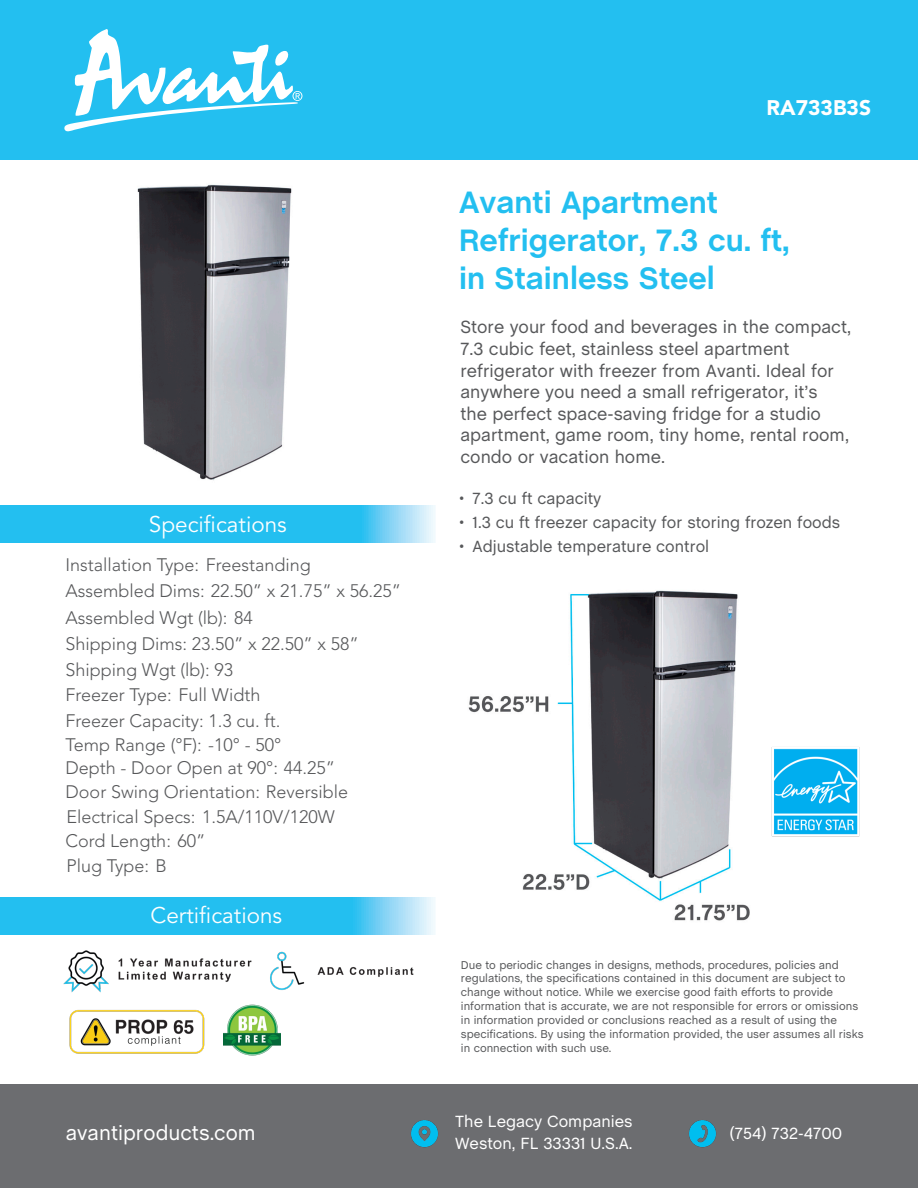
<style>
.page{position:relative;width:918px;height:1188px;background:#fff}
.page>*{position:absolute;margin:0;border:0;box-sizing:border-box;transform-origin:0 0}
.Large_Title{font:700 31.5px/37.8px "Chalet";color:#23bff0}
.t1{font:22.5px "Avenir LT Std";color:#fff}
.t2{font:21px "Chalet";color:#fff}
.Sku_Top{font:900 21px "Avenir LT Std";color:#fff}
.return_value{font:300 18px "Avenir LT Std";color:#57585a}
.Short_Description{font:18px/21.6px "Chalet";color:#57585a}
.t3{font:16.5px "Chalet";color:#57585a}
.t4{font:16.5px/21.6px "Chalet";color:#fff}
.disclaimer{font:11.55px/13.8px "Chalet";color:#57585a}
</style>
<div class="page">
<div style="left:0;top:0;width:918px;height:160px;background:#23bff0"></div>
<div style="left:0;top:1084px;width:918px;height:104px;background:#6c6d70"></div>
<svg style="left:64px;top:29px;width:238px;height:103px"></svg>
<svg style="left:0;top:897px;width:435px;height:38px"></svg>
<img style="left:411px;top:1120px;width:28px;height:27px">
<img style="left:689px;top:1120px;width:27px;height:27px">
<svg style="left:0;top:505px;width:435px;height:38px"></svg>
<img style="left:468px;top:590px;width:282px;height:331px">
<img style="left:137px;top:184px;width:155px;height:297px">
<img style="left:55px;top:897px;width:206px;height:149px">
<img style="left:266px;top:897px;width:151px;height:93px">
<img style="left:64px;top:961px;width:143px;height:93px">
<img style="left:771px;top:747px;width:89px;height:90px">
<img style="left:224px;top:1002px;width:57px;height:54px">
<h2 class="t1" style="left:149px;top:512px;width:139px">Specifications</h2>
<p class="return_value" style="left:66px;top:555px;width:247px">Installation Type: Freestanding</p>
<p class="return_value" style="left:66px;top:580px;width:337px">Assembled Dims: 22.50” x 21.75” x 56.25”</p>
<p class="return_value" style="left:66px;top:607px;width:189px">Assembled Wgt (lb): 84</p>
<p class="return_value" style="left:66px;top:633px;width:295px">Shipping Dims: 23.50” x 22.50” x 58”</p>
<p class="return_value" style="left:66px;top:659px;width:169px">Shipping Wgt (lb): 93</p>
<p class="return_value" style="left:66px;top:684px;width:197px">Freezer Type: Full Width</p>
<p class="return_value" style="left:66px;top:710px;width:217px">Freezer Capacity: 1.3 cu. ft.</p>
<p class="return_value" style="left:66px;top:734px;width:217px">Temp Range (°F): -10° - 50°</p>
<p class="return_value" style="left:66px;top:757px;width:271px">Depth - Door Open at 90°: 44.25”</p>
<p class="return_value" style="left:66px;top:782px;width:284px">Door Swing Orientation: Reversible</p>
<p class="return_value" style="left:66px;top:806px;width:270px">Electrical Specs: 1.5A/110V/120W</p>
<p class="return_value" style="left:66px;top:830px;width:141px">Cord Length: 60”</p>
<p class="return_value" style="left:66px;top:855px;width:102px">Plug Type: B</p>
<h2 class="t1" style="left:151px;top:903px;width:133px">Certifications</h2>
<h3 class="t2" style="left:66px;top:1120px;width:192px">avantiproducts.com</h3>
<p class="Sku_Top" style="left:767px;top:95px;width:106px">RA733B3S</p>
<p class="Large_Title" style="left:459px;top:185px;width:332px">Avanti Apartment<br>Refrigerator, 7.3 cu. ft, in Stainless Steel</p>
<p class="Short_Description" style="left:460px;top:316px;width:392px">Store your food and beverages in the compact, 7.3 cubic feet, stainless steel apartment refrigerator with freezer from Avanti. Ideal for anywhere you need a small refrigerator, it’s<br>the perfect space-saving fridge for a studio apartment, game room, tiny home, rental room, condo or vacation home.</p>
<p class="t3" style="left:459px;top:488px;width:144px">• 7.3 cu ft capacity</p>
<p class="t3" style="left:459px;top:512px;width:383px">• 1.3 cu ft freezer capacity for storing frozen foods</p>
<p class="t3" style="left:459px;top:536px;width:252px">• Adjustable temperature control</p>
<p class="disclaimer" style="left:461px;top:958px;width:404px">Due to periodic changes in designs, methods, procedures, policies and regulations, the specifications contained in this document are subject to change without notice. While we exercise good faith efforts to provide information that is accurate, we are not responsible for errors or omissions in information provided or conclusions reached as a result of using the specifications. By using the information provided, the user assumes all risks in connection with such use.</p>
<h3 class="t4" style="left:455px;top:1111px;width:179px">The Legacy Companies<br>Weston, FL 33331 U.S.A.</h3>
<h3 class="t4" style="left:730px;top:1122px;width:114px">(754) 732-4700</h3>
</div>
